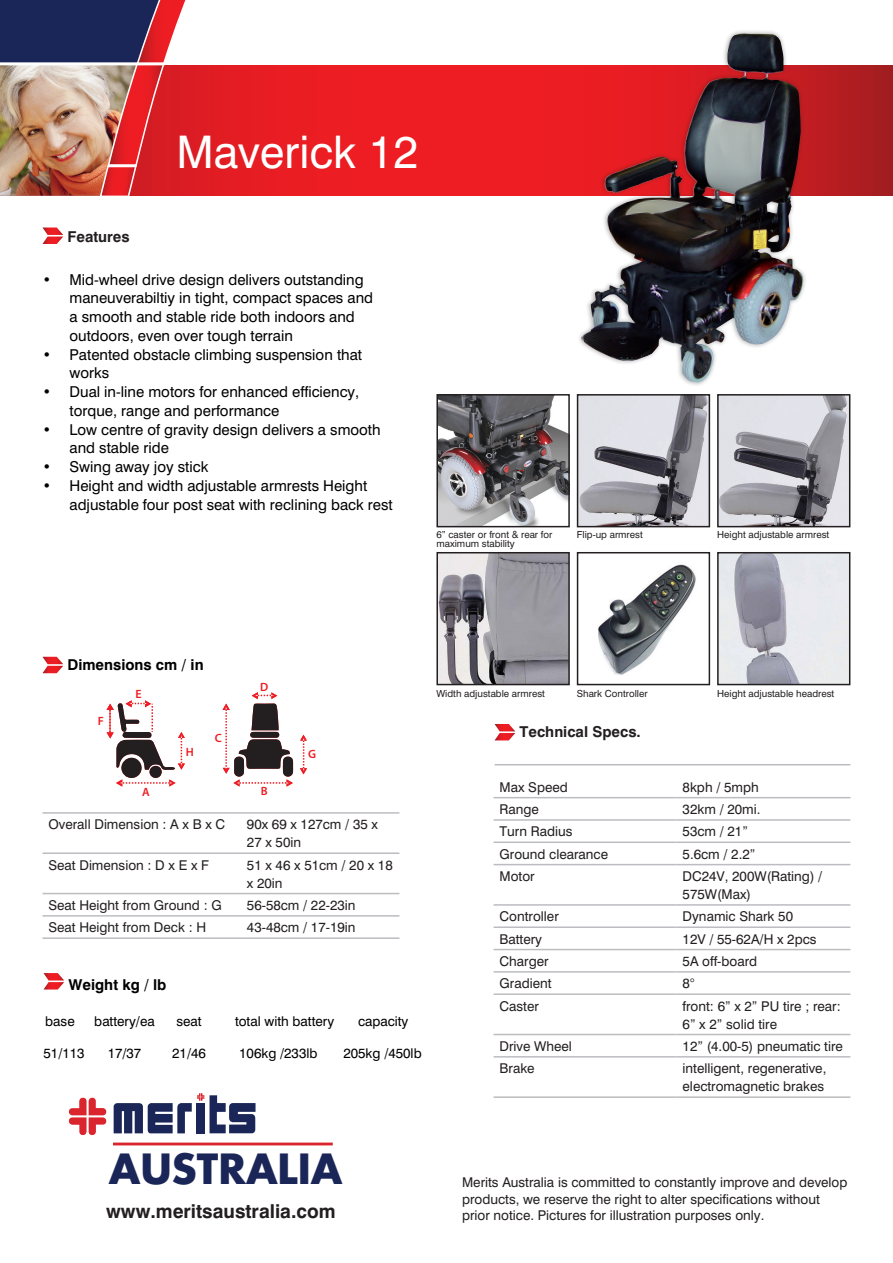
<style>
.page{position:relative;width:893px;height:1263px;background:#fff}
.page>*{position:absolute;margin:0;border:0;box-sizing:border-box;transform-origin:0 0}
.t1{font:45px "Swiss Roman";color:#fff}
.t2{font:700 40.5px "Futura";color:#1a2657}
.t3{font:700 19.2px "Swiss";color:#231f20}
.t4{font:15px/18.8px "Swiss Roman";color:#000}
.t5{font:700 15px "Swiss";color:#000}
.t6{font:700 15px "Swiss";color:#231f20}
.t7{font:13.5px/18px "Swiss Roman";color:#231f20}
.t8{font:13.5px "Swiss Roman";color:#000}
.t9{font:600 12px "Myriad Pro";color:#ee1d23}
.t10{font:9.75px/9.8px "Swiss Roman";color:#231f20}
.s1{font-size:18.3px;color:#fff}
</style>
<div class="page">
<svg style="left:210px;top:65px;width:683px;height:131px;background:#e01c22"></svg>
<svg style="left:43px;top:227px;width:20px;height:17px"></svg>
<hr style="left:495px;top:764px;width:355px;height:1px;background:#bcbdc0">
<svg style="left:495px;top:724px;width:20px;height:16px"></svg>
<img style="left:0;top:0;width:210px;height:196px">
<hr style="left:0;top:62px;width:165px;height:3px;background:#fff">
<hr style="left:108px;top:164px;width:28px;height:3px;background:#fff">
<hr style="left:494px;top:797px;width:183px;height:1px;background:#bcbdc0">
<hr style="left:677px;top:797px;width:173px;height:1px;background:#bcbdc0">
<hr style="left:494px;top:819px;width:183px;height:2px;background:#bcbdc0">
<hr style="left:677px;top:819px;width:173px;height:2px;background:#bcbdc0">
<hr style="left:494px;top:864px;width:183px;height:1px;background:#bcbdc0">
<hr style="left:677px;top:864px;width:173px;height:1px;background:#bcbdc0">
<hr style="left:494px;top:904px;width:183px;height:2px;background:#bcbdc0">
<hr style="left:677px;top:904px;width:173px;height:2px;background:#bcbdc0">
<hr style="left:494px;top:926px;width:183px;height:2px;background:#bcbdc0">
<hr style="left:677px;top:926px;width:173px;height:2px;background:#bcbdc0">
<hr style="left:494px;top:949px;width:183px;height:1px;background:#bcbdc0">
<hr style="left:677px;top:949px;width:173px;height:1px;background:#bcbdc0">
<hr style="left:494px;top:971px;width:183px;height:2px;background:#bcbdc0">
<hr style="left:677px;top:971px;width:173px;height:2px;background:#bcbdc0">
<hr style="left:494px;top:993px;width:183px;height:2px;background:#bcbdc0">
<hr style="left:677px;top:993px;width:173px;height:2px;background:#bcbdc0">
<hr style="left:494px;top:1034px;width:183px;height:1px;background:#bcbdc0">
<hr style="left:677px;top:1034px;width:173px;height:1px;background:#bcbdc0">
<hr style="left:494px;top:841px;width:183px;height:2px;background:#bcbdc0">
<hr style="left:677px;top:841px;width:173px;height:2px;background:#bcbdc0">
<hr style="left:494px;top:1056px;width:183px;height:1px;background:#bcbdc0">
<hr style="left:677px;top:1056px;width:173px;height:1px;background:#bcbdc0">
<hr style="left:494px;top:1096px;width:183px;height:2px;background:#bcbdc0">
<hr style="left:677px;top:1096px;width:173px;height:2px;background:#bcbdc0">
<img style="left:439px;top:397px;width:128px;height:127px">
<div style="left:436px;top:394px;width:134px;height:133px;border:2px solid #231f20"></div>
<img style="left:439px;top:555px;width:128px;height:127px">
<div style="left:436px;top:552px;width:134px;height:133px;border:2px solid #231f20"></div>
<img style="left:580px;top:397px;width:127px;height:127px">
<div style="left:577px;top:394px;width:133px;height:133px;border:2px solid #231f20"></div>
<img style="left:598px;top:564px;width:98px;height:111px">
<div style="left:577px;top:552px;width:133px;height:133px;border:2px solid #231f20"></div>
<img style="left:720px;top:555px;width:127px;height:127px">
<div style="left:717px;top:552px;width:133px;height:133px;border:2px solid #231f20"></div>
<img style="left:720px;top:397px;width:127px;height:127px">
<div style="left:717px;top:394px;width:133px;height:133px;border:2px solid #231f20"></div>
<svg style="left:69px;top:1098px;width:37px;height:37px"></svg>
<svg style="left:114px;top:1093px;width:142px;height:40px"></svg>
<hr style="left:113px;top:1142px;width:220px;height:3px;background:#da252e">
<hr style="left:43px;top:852px;width:198px;height:2px;background:#bcbdc0">
<hr style="left:241px;top:852px;width:158px;height:2px;background:#bcbdc0">
<hr style="left:43px;top:893px;width:198px;height:1px;background:#bcbdc0">
<hr style="left:241px;top:893px;width:158px;height:1px;background:#bcbdc0">
<hr style="left:43px;top:915px;width:198px;height:2px;background:#bcbdc0">
<hr style="left:241px;top:915px;width:158px;height:2px;background:#bcbdc0">
<hr style="left:43px;top:937px;width:198px;height:2px;background:#bcbdc0">
<hr style="left:241px;top:937px;width:158px;height:2px;background:#bcbdc0">
<hr style="left:43px;top:812px;width:198px;height:2px;background:#bcbdc0">
<hr style="left:241px;top:812px;width:158px;height:2px;background:#bcbdc0">
<svg style="left:43px;top:657px;width:20px;height:16px"></svg>
<div style="left:577px;top:29px;width:230px;height:358px;background:#231f20;opacity:.35"></div>
<img style="left:581px;top:34px;width:222px;height:349px">
<svg style="left:107px;top:692px;width:200px;height:95px"></svg>
<svg style="left:44px;top:973px;width:20px;height:16px"></svg>
<p class="t1" style="left:176px;top:124px;width:243px">Maverick 12</p>
<p class="t6" style="left:68px;top:228px;width:64px">Features</p>
<p class="t4" style="left:70px;top:270px;width:305px;text-indent:-27px">• Mid-wheel drive design delivers outstanding maneuverabiltiy in tight, compact spaces and a smooth and stable ride both indoors and outdoors, even over tough terrain</p>
<p class="t4" style="left:70px;top:345px;width:294px;text-indent:-27px">• Patented obstacle climbing suspension that works</p>
<p class="t4" style="left:70px;top:382px;width:291px;text-indent:-27px">• Dual in-line motors for enhanced efficiency, torque, range and performance</p>
<p class="t4" style="left:70px;top:420px;width:313px;text-indent:-27px">• Low centre of gravity design delivers a smooth and stable ride</p>
<p class="t4" style="left:43px;top:457px;width:167px">• Swing away joy stick</p>
<p class="t4" style="left:70px;top:476px;width:325px;text-indent:-27px">• Height and width adjustable armrests Height adjustable four post seat with reclining back rest</p>
<p class="t10" style="left:436px;top:529px;width:117px">6” caster or front &amp; rear for maximum stability</p>
<p class="t10" style="left:577px;top:529px;width:67px">Flip-up armrest</p>
<p class="t10" style="left:717px;top:529px;width:114px">Height adjustable armrest</p>
<p class="t5" style="left:68px;top:656px;width:138px">Dimensions cm / in</p>
<p class="t9" style="left:98px;top:713px;width:8px">F</p>
<p class="t9" style="left:135px;top:686px;width:8px">E</p>
<p class="t9" style="left:215px;top:731px;width:9px">C</p>
<p class="t9" style="left:260px;top:679px;width:10px">D</p>
<p class="t9" style="left:142px;top:784px;width:9px">A</p>
<p class="t9" style="left:186px;top:744px;width:10px">H</p>
<p class="t9" style="left:308px;top:746px;width:9px">G</p>
<p class="t9" style="left:261px;top:784px;width:8px">B</p>
<p class="t7" style="left:49px;top:815px;width:178px">Overall Dimension : A x B x C</p>
<p class="t7" style="left:247px;top:815px;width:133px">90x 69 x 127cm / 35 x<br>27 x 50in</p>
<p class="t7" style="left:49px;top:856px;width:162px">Seat Dimension : D x E x F</p>
<p class="t7" style="left:247px;top:856px;width:147px">51 x 46 x 51cm / 20 x 18 x 20in</p>
<p class="t7" style="left:49px;top:896px;width:175px">Seat Height from Ground : G</p>
<p class="t7" style="left:247px;top:896px;width:110px">56-58cm / 22-23in</p>
<p class="t7" style="left:49px;top:918px;width:159px">Seat Height from Deck : H</p>
<p class="t7" style="left:247px;top:918px;width:110px">43-48cm / 17-19in</p>
<p class="t5" style="left:69px;top:975px;width:99px">Weight kg / lb</p>
<p class="t8" style="left:45px;top:1012px;width:31px">base</p>
<p class="t8" style="left:94px;top:1012px;width:62px">battery/ea</p>
<p class="t8" style="left:176px;top:1012px;width:27px">seat</p>
<p class="t8" style="left:235px;top:1012px;width:101px">total with battery</p>
<p class="t8" style="left:358px;top:1012px;width:52px">capacity</p>
<p class="t8" style="left:44px;top:1045px;width:43px">51/113</p>
<p class="t8" style="left:108px;top:1045px;width:35px">17/37</p>
<p class="t8" style="left:172px;top:1045px;width:35px">21/46</p>
<p class="t8" style="left:239px;top:1045px;width:80px">106kg /233lb</p>
<p class="t8" style="left:343px;top:1045px;width:80px">205kg /450lb</p>
<p class="t10" style="left:436px;top:689px;width:110px">Width adjustable armrest</p>
<p class="t10" style="left:577px;top:689px;width:72px">Shark Controller</p>
<p class="t6" style="left:520px;top:723px;width:123px">Technical Specs.</p>
<p class="t10" style="left:717px;top:689px;width:119px">Height adjustable headrest</p>
<p class="t7" style="left:500px;top:778px;width:70px">Max Speed</p>
<p class="t7" style="left:683px;top:778px;width:78px">8kph / 5mph</p>
<p class="t7" style="left:500px;top:800px;width:41px">Range</p>
<p class="t7" style="left:683px;top:800px;width:79px">32km / 20mi.</p>
<p class="t7" style="left:500px;top:822px;width:74px">Turn Radius</p>
<p class="t7" style="left:683px;top:822px;width:67px">53cm / 21”</p>
<p class="t7" style="left:500px;top:845px;width:110px">Ground clearance</p>
<p class="t7" style="left:683px;top:845px;width:74px">5.6cm / 2.2”</p>
<p class="t7" style="left:500px;top:867px;width:37px">Motor</p>
<p class="t7" style="left:683px;top:867px;width:141px">DC24V, 200W(Rating) /<br>575W(Max)</p>
<p class="t7" style="left:500px;top:907px;width:61px">Controller</p>
<p class="t7" style="left:683px;top:907px;width:112px">Dynamic Shark 50</p>
<p class="t7" style="left:500px;top:930px;width:44px">Battery</p>
<p class="t7" style="left:683px;top:930px;width:135px">12V / 55-62A/H x 2pcs</p>
<p class="t7" style="left:500px;top:952px;width:51px">Charger</p>
<p class="t7" style="left:683px;top:952px;width:76px">5A off-board</p>
<p class="t7" style="left:500px;top:974px;width:54px">Gradient</p>
<p class="t7" style="left:683px;top:974px;width:13px">8°</p>
<p class="t7" style="left:500px;top:996px;width:41px">Caster</p>
<p class="t7" style="left:683px;top:996px;width:160px">front: 6” x 2” PU tire ; rear:<br>6” x 2” solid tire</p>
<p class="t7" style="left:500px;top:1037px;width:74px">Drive Wheel</p>
<p class="t7" style="left:683px;top:1037px;width:162px">12” (4.00-5) pneumatic tire</p>
<p class="t7" style="left:500px;top:1059px;width:37px">Brake</p>
<p class="t7" style="left:683px;top:1059px;width:145px">intelligent, regenerative, electromagnetic brakes</p>
<h2 class="t2" style="left:109px;top:1140px;width:235px">AUSTRALIA</h2>
<p class="t3" style="left:106px;top:1199px;width:242px">www.meritsaustralia.com<span class="s1">u</span></p>
<p class="t7" style="left:462px;top:1174px;width:387px;line-height:16.2px">Merits Australia is committed to constantly improve and develop products, we reserve the right to alter specifications without prior notice. Pictures for illustration purposes only.</p>
</div>
